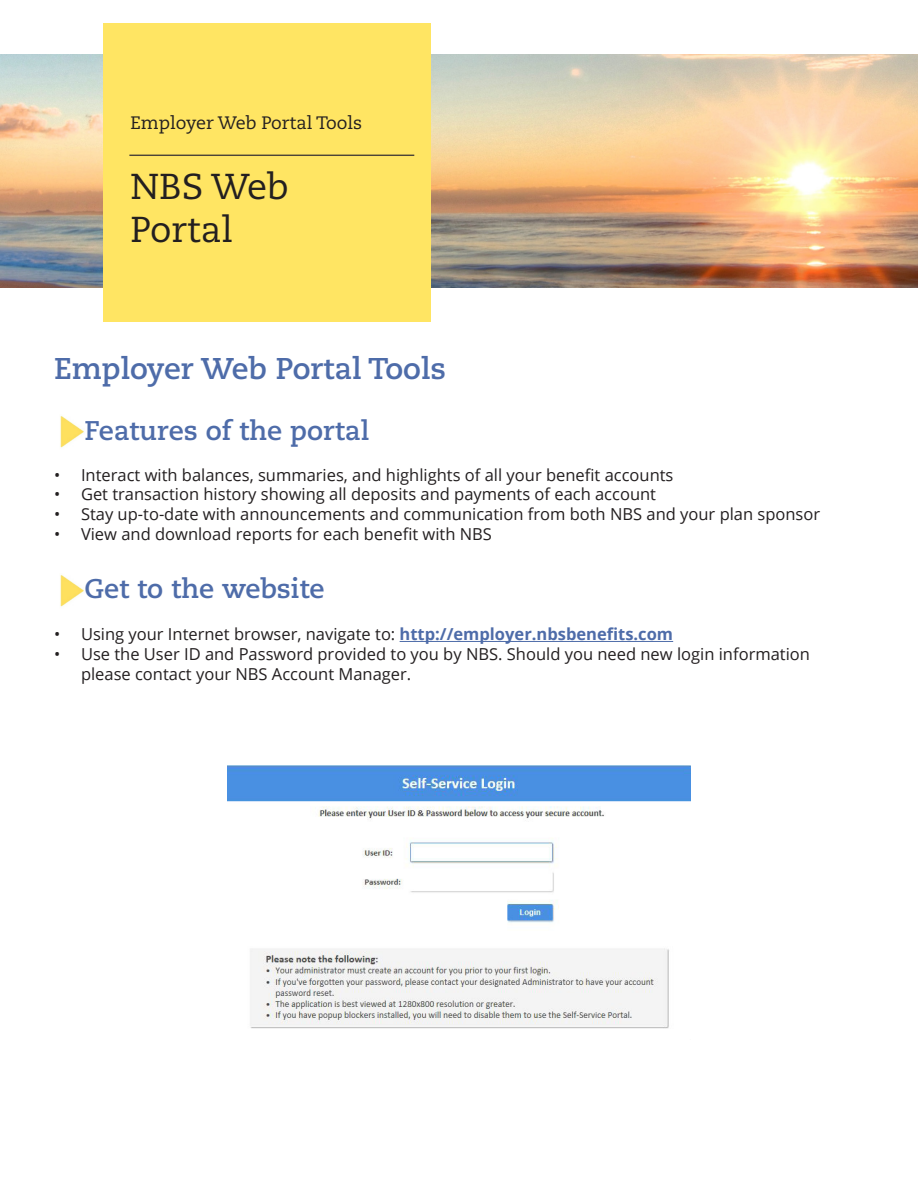
<style>
.page{position:relative;width:918px;height:1188px;background:#fff}
.page>*{position:absolute;margin:0;border:0;box-sizing:border-box;transform-origin:0 0}
.t1{font:36px/43.2px "Caecilia";color:#231f20}
.t2{font:700 30px "Caecilia";color:#4e6ca9}
.t3{font:700 27px "Caecilia";color:#4e6ca9}
.t4{font:18px "Caecilia";color:#231f20}
.t5{font:16.5px/19.8px "Open Sans";color:#231f20}
.s1{font-weight:700;color:#4e6ca9}
</style>
<div class="page">
<img style="left:0;top:54px;width:918px;height:234px">
<div style="left:104px;top:24px;width:326px;height:297px;background:#ffe563"></div>
<hr style="left:400px;top:641px;width:273px;height:1px;background:#4e6ca9">
<img style="left:228px;top:765px;width:462px;height:264px">
<img style="left:60px;top:416px;width:24px;height:32px">
<img style="left:60px;top:575px;width:24px;height:32px">
<p class="t4" style="left:130px;top:112px;width:233px">Employer Web Portal Tools</p>
<p class="t1" style="left:130px;top:165px;width:159px">NBS Web<br>Portal</p>
<p class="t2" style="left:54px;top:350px;width:394px">Employer Web Portal Tools</p>
<p class="t3" style="left:85px;top:414px;width:286px">Features of the portal</p>
<p class="t5" style="left:54px;top:464px;width:621px">• Interact with balances, summaries, and highlights of all your benefit accounts</p>
<p class="t5" style="left:54px;top:484px;width:604px">• Get transaction history showing all deposits and payments of each account</p>
<p class="t5" style="left:54px;top:504px;width:768px">• Stay up-to-date with announcements and communication from both NBS and your plan sponsor</p>
<p class="t5" style="left:54px;top:524px;width:440px">• View and download reports for each benefit with NBS</p>
<p class="t3" style="left:85px;top:572px;width:241px">Get to the website</p>
<p class="t5" style="left:54px;top:624px;width:621px">• Using your Internet browser, navigate to: <span class="s1">http://employer.nbsbenefits.com</span></p>
<p class="t5" style="left:81px;top:644px;width:731px;text-indent:-27px">• Use the User ID and Password provided to you by NBS. Should you need new login information please contact your NBS Account Manager.</p>
</div>
